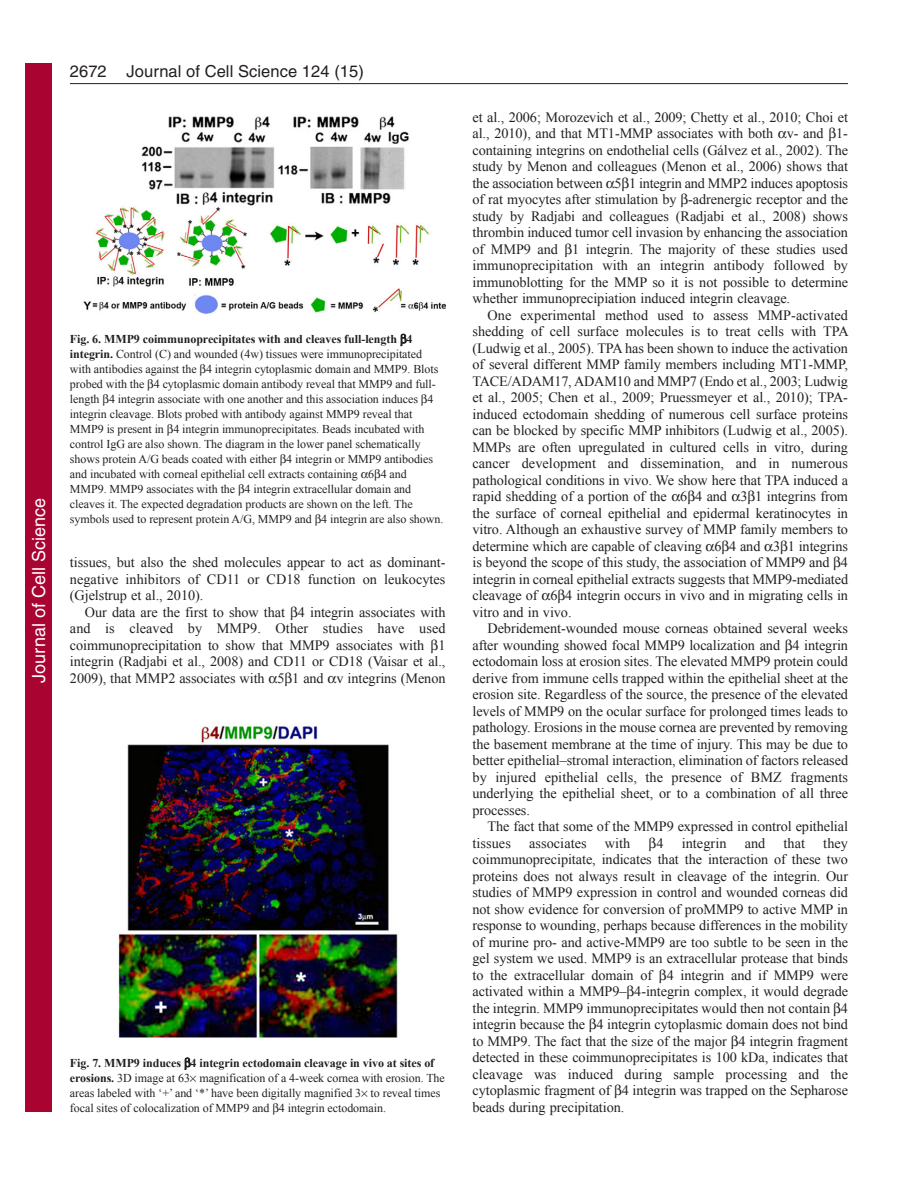
<style>
.page{position:relative;width:918px;height:1188px;background:#fff}
.page>*{position:absolute;margin:0;border:0;box-sizing:border-box;transform-origin:0 0}
.t1{font:18px "Helvetica";color:#fff}
.t2{font:16.5px "Helvetica";letter-spacing:.005em;color:#231f20}
.t3{font:14.25px/16.5px "Times New Roman";letter-spacing:-.005em;color:#231f20;text-align:justify}
.t4{font:12px/15px "Times New Roman";letter-spacing:-.005em;color:#231f20}
.s1{font-weight:700}
</style>
<div class="page">
<hr style="left:70px;top:83px;width:778px;height:1px;background:#231f20">
<img style="left:83px;top:116px;width:363px;height:198px">
<img style="left:118px;top:726px;width:280px;height:312px">
<div style="left:26px;top:64px;width:26px;height:1048px;background:#a90332"></div>
<p class="t2" style="left:70px;top:65px;width:295px">2672 Journal of Cell Science 124 (15)</p>
<p class="t1" style="left:28px;top:683px;width:186px;rotate:-90deg">Journal of Cell Science</p>
<p class="t4" style="left:70px;top:332px;width:375px"><span class="s1">Fig. 6. MMP9 coimmunoprecipitates with and cleaves full-length 4 integrin.</span> Control (C) and wounded (4w) tissues were immunoprecipitated with antibodies against the 4 integrin cytoplasmic domain and MMP9. Blots probed with the 4 cytoplasmic domain antibody reveal that MMP9 and full&shy;length 4 integrin associate with one another and this association induces 4 integrin cleavage. Blots probed with antibody against MMP9 reveal that MMP9 is present in 4 integrin immunoprecipitates. Beads incubated with control IgG are also shown. The diagram in the lower panel schematically shows protein A/G beads coated with either 4 integrin or MMP9 antibodies and incubated with corneal epithelial cell extracts containing 6 4 and MMP9. MMP9 associates with the 4 integrin extracellular domain and cleaves it. The expected degradation products are shown on the left. The symbols used to represent protein A/G, MMP9 and 4 integrin are also shown.</p>
<p class="t3" style="left:70px;top:554px;width:377px">tissues, but also the shed molecules appear to act as dominant&shy;negative inhibitors of CD11 or CD18 function on leukocytes (Gjelstrup et al., 2010).</p>
<p class="t3" style="left:70px;top:603px;width:377px;text-indent:15px">Our data are the first to show that 4 integrin associates with and is cleaved by MMP9. Other studies have used coimmunoprecipitation to show that MMP9 associates with 1 integrin (Radjabi et al., 2008) and CD11 or CD18 (Vaisar et al., 2009), that MMP2 associates with 5 1 and v integrins (Menon</p>
<p class="t4" style="left:70px;top:1055px;width:376px"><span class="s1">Fig. 7. MMP9 induces 4 integrin ectodomain cleavage in vivo at sites of erosions.</span> 3D image at 63 magnification of a 4-week cornea with erosion. The areas labeled with ‘+’ and ‘*’ have been digitally magnified 3 to reveal times focal sites of colocalization of MMP9 and 4 integrin ectodomain.</p>
<p class="t3" style="left:472px;top:108px;width:377px">et al., 2006; Morozevich et al., 2009; Chetty et al., 2010; Choi et al., 2010), and that MT1-MMP associates with both v- and 1- containing integrins on endothelial cells (Gálvez et al., 2002). The study by Menon and colleagues (Menon et al., 2006) shows that the association between 5 1 integrin and MMP2 induces apoptosis of rat myocytes after stimulation by -adrenergic receptor and the study by Radjabi and colleagues (Radjabi et al., 2008) shows thrombin induced tumor cell invasion by enhancing the association of MMP9 and 1 integrin. The majority of these studies used immunoprecipitation with an integrin antibody followed by immunoblotting for the MMP so it is not possible to determine whether immunoprecipiation induced integrin cleavage.</p>
<p class="t3" style="left:472px;top:306px;width:378px;text-indent:15px">One experimental method used to assess MMP-activated shedding of cell surface molecules is to treat cells with TPA (Ludwig et al., 2005). TPA has been shown to induce the activation of several different MMP family members including MT1-MMP, TACE/ADAM17, ADAM10 and MMP7 (Endo et al., 2003; Ludwig et al., 2005; Chen et al., 2009; Pruessmeyer et al., 2010); TPA&shy;induced ectodomain shedding of numerous cell surface proteins can be blocked by specific MMP inhibitors (Ludwig et al., 2005).<br>MMPs are often upregulated in cultured cells in vitro, during cancer development and dissemination, and in numerous pathological conditions in vivo. We show here that TPA induced a rapid shedding of a portion of the 6 4 and 3 1 integrins from the surface of corneal epithelial and epidermal keratinocytes in vitro. Although an exhaustive survey of MMP family members to determine which are capable of cleaving 6 4 and 3 1 integrins is beyond the scope of this study, the association of MMP9 and 4 integrin in corneal epithelial extracts suggests that MMP9-mediated cleavage of 6 4 integrin occurs in vivo and in migrating cells in vitro and in vivo.</p>
<p class="t3" style="left:473px;top:620px;width:377px;text-indent:15px">Debridement-wounded mouse corneas obtained several weeks after wounding showed focal MMP9 localization and 4 integrin ectodomain loss at erosion sites. The elevated MMP9 protein could derive from immune cells trapped within the epithelial sheet at the erosion site. Regardless of the source, the presence of the elevated levels of MMP9 on the ocular surface for prolonged times leads to pathology. Erosions in the mouse cornea are prevented by removing the basement membrane at the time of injury. This may be due to better epithelial–stromal interaction, elimination of factors released by injured epithelial cells, the presence of BMZ fragments underlying the epithelial sheet, or to a combination of all three processes.</p>
<p class="t3" style="left:473px;top:818px;width:377px;text-indent:15px">The fact that some of the MMP9 expressed in control epithelial tissues</p>
<p class="t3" style="left:473px;top:835px;width:377px;text-indent:351px">they coimmunoprecipitate, indicates that the interaction of these two proteins does not always result in cleavage of the integrin. Our studies of MMP9 expression in control and wounded corneas did not show evidence for conversion of proMMP9 to active MMP in response to wounding, perhaps because differences in the mobility of murine pro- and active-MMP9 are too subtle to be seen in the gel system we used. MMP9 is an extracellular protease that binds to the extracellular domain of 4 integrin and if MMP9 were activated within a MMP9– 4-integrin complex, it would degrade the integrin. MMP9 immunoprecipitates would then not contain 4 integrin because the 4 integrin cytoplasmic domain does not bind to MMP9. The fact that the size of the major 4 integrin fragment detected in these coimmunoprecipitates is 100 kDa, indicates that cleavage was induced during sample processing and the cytoplasmic fragment of 4 integrin was trapped on the Sepharose beads during precipitation.</p>
<p class="t3" style="left:529px;top:835px;width:59px">associates</p>
<p class="t3" style="left:605px;top:835px;width:27px">with</p>
<p class="t3" style="left:656px;top:835px;width:9px">4</p>
<p class="t3" style="left:682px;top:835px;width:46px">integrin</p>
<p class="t3" style="left:745px;top:835px;width:22px">and</p>
<p class="t3" style="left:784px;top:835px;width:23px">that</p>
</div>
